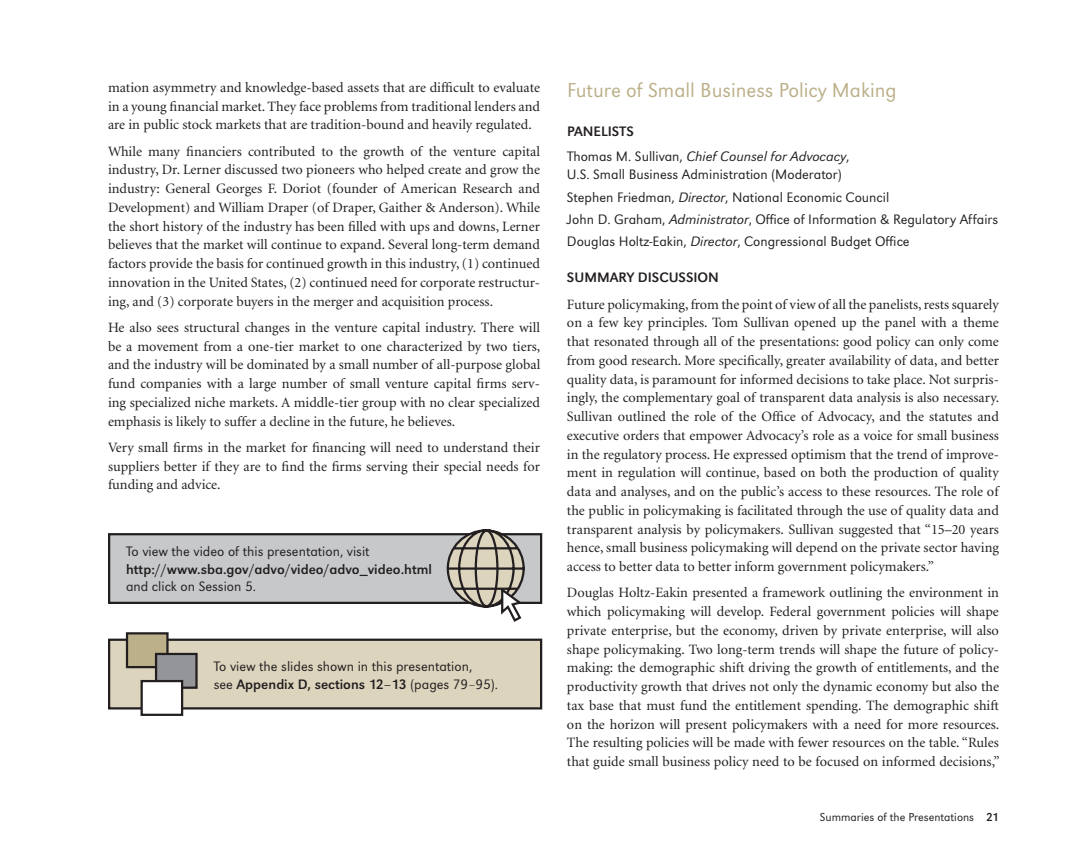
<style>
.page{position:relative;width:1080px;height:864px;background:#fff}
.page>*{position:absolute;margin:0;border:0;box-sizing:border-box;transform-origin:0 0}
.t1{font:21px "Urw Grotesk";color:#bcb08a}
.t2{font:14.25px/18.8px "Minion";color:#231f20;text-align:justify}
.t3{font:14.25px/22.4px "Urw Grotesk";color:#231f20}
.t4{font:700 14.25px "Urw Grotesk";color:#231f20}
.t5{font:italic 14.25px/25.5px "Urw Grotesk";color:#231f20}
.t6{font:12px "Urw Grotesk";color:#231f20}
.s1{font-weight:700}
.s2{font-weight:700;font-style:normal}
.s3{font-style:normal}
.s4{font-style:italic}
</style>
<div class="page">
<div style="left:109px;top:640px;width:432px;height:68px;background:#dcd4bd"></div>
<div style="left:108px;top:639px;width:434px;height:71px;border:2px solid #231f20"></div>
<div style="left:127px;top:633px;width:40px;height:34px;background:#bcb08a"></div>
<div style="left:126px;top:632px;width:43px;height:36px;border:2px solid #231f20"></div>
<div style="left:156px;top:654px;width:40px;height:34px;background:#939598"></div>
<div style="left:155px;top:653px;width:43px;height:36px;border:2px solid #231f20"></div>
<div style="left:142px;top:681px;width:40px;height:34px;background:#fff"></div>
<div style="left:141px;top:680px;width:42px;height:36px;border:2px solid #231f20"></div>
<div style="left:109px;top:534px;width:432px;height:69px;background:#c6c8ca"></div>
<div style="left:108px;top:533px;width:434px;height:71px;border:2px solid #231f20"></div>
<svg style="left:445px;top:529px;width:82px;height:93px"></svg>
<p class="t2" style="left:108px;top:79px;width:434px">mation asymmetry and knowledge-based assets that are difficult to evaluate in a young financial market. They face problems from traditional lenders and are in public stock markets that are tradition-bound and heavily regulated.</p>
<p class="t2" style="left:108px;top:143px;width:434px">While many financiers contributed to the growth of the venture capital industry, Dr. Lerner discussed two pioneers who helped create and grow the industry: General Georges F. Doriot (founder of American Research and Development) and William Draper (of Draper, Gaither &amp; Anderson). While the short history of the industry has been filled with ups and downs, Lerner believes that the market will continue to expand. Several long-term demand factors provide the basis for continued growth in this industry, (1) continued innovation in the United States, (2) continued need for corporate restructur&shy;ing, and (3) corporate buyers in the merger and acquisition process.</p>
<p class="t2" style="left:108px;top:319px;width:434px">He also sees structural changes in the venture capital industry. There will be a movement from a one-tier market to one characterized by two tiers, and the industry will be dominated by a small number of all-purpose global fund companies with a large number of small venture capital firms serv&shy;ing specialized niche markets. A middle-tier group with no clear specialized emphasis is likely to suffer a decline in the future, he believes.</p>
<p class="t2" style="left:108px;top:439px;width:433px">Very small firms in the market for financing will need to understand their suppliers better if they are to find the firms serving their special needs for funding and advice.</p>
<p class="t3" style="left:126px;top:542px;width:245px">To view the video of this presentation, visit</p>
<p class="t4" style="left:126px;top:563px;width:308px">http://www.sba.gov/advo/video/advo_video.html</p>
<p class="t3" style="left:126px;top:576px;width:132px">and click on Session 5.</p>
<p class="t3" style="left:214px;top:658px;width:286px;line-height:18px">To view the slides shown in this presentation,<br>see <span class="s1">Appendix D, sections 12–13</span> (pages 79–95).</p>
<h1 class="t1" style="left:567px;top:82px;width:331px">Future of Small Business Policy Making</h1>
<p class="t5" style="left:567px;top:120px;width:284px"><span class="s2">PANELISTS<br></span><span class="s3">Thomas M. Sullivan,</span> Chief Counsel for Advocacy<span class="s3">,</span></p>
<p class="t3" style="left:567px;top:165px;width:433px">U.S. Small Business Administration (Moderator)<br>Stephen Friedman, <span class="s4">Director</span>, National Economic Council<br>John D. Graham, <span class="s4">Administrator</span>, Office of Information &amp; Regulatory Affairs Douglas Holtz-Eakin, <span class="s4">Director</span>, Congressional Budget Office</p>
<p class="t4" style="left:567px;top:272px;width:154px">SUMMARY DISCUSSION</p>
<p class="t2" style="left:567px;top:296px;width:434px">Future policymaking, from the point of view of all the panelists, rests squarely on a few key principles. Tom Sullivan opened up the panel with a theme that resonated through all of the presentations: good policy can only come from good research. More specifically, greater availability of data, and better quality data, is paramount for informed decisions to take place. Not surpris&shy;ingly, the complementary goal of transparent data analysis is also necessary.<br>Sullivan outlined the role of the Office of Advocacy, and the statutes and executive orders that empower Advocacy’s role as a voice for small business in the regulatory process. He expressed optimism that the trend of improve&shy;ment in regulation will continue, based on both the production of quality data and analyses, and on the public’s access to these resources. The role of the public in policymaking is facilitated through the use of quality data and transparent analysis by policymakers. Sullivan suggested that “15–20 years hence, small business policymaking will depend on the private sector having access to better data to better inform government policymakers.”</p>
<p class="t2" style="left:567px;top:585px;width:434px">Douglas Holtz-Eakin presented a framework outlining the environment in which policymaking will develop. Federal government policies will shape private enterprise, but the economy, driven by private enterprise, will also shape policymaking. Two long-term trends will shape the future of policy&shy;making: the demographic shift driving the growth of entitlements, and the productivity growth that drives not only the dynamic economy but also the tax base that must fund the entitlement spending. The demographic shift on the horizon will present policymakers with a need for more resources.<br>The resulting policies will be made with fewer resources on the table. “Rules that guide small business policy need to be focused on informed decisions,”</p>
<p class="t6" style="left:820px;top:813px;width:181px">Summaries of the Presentations <span class="s1">21</span></p>
</div>
